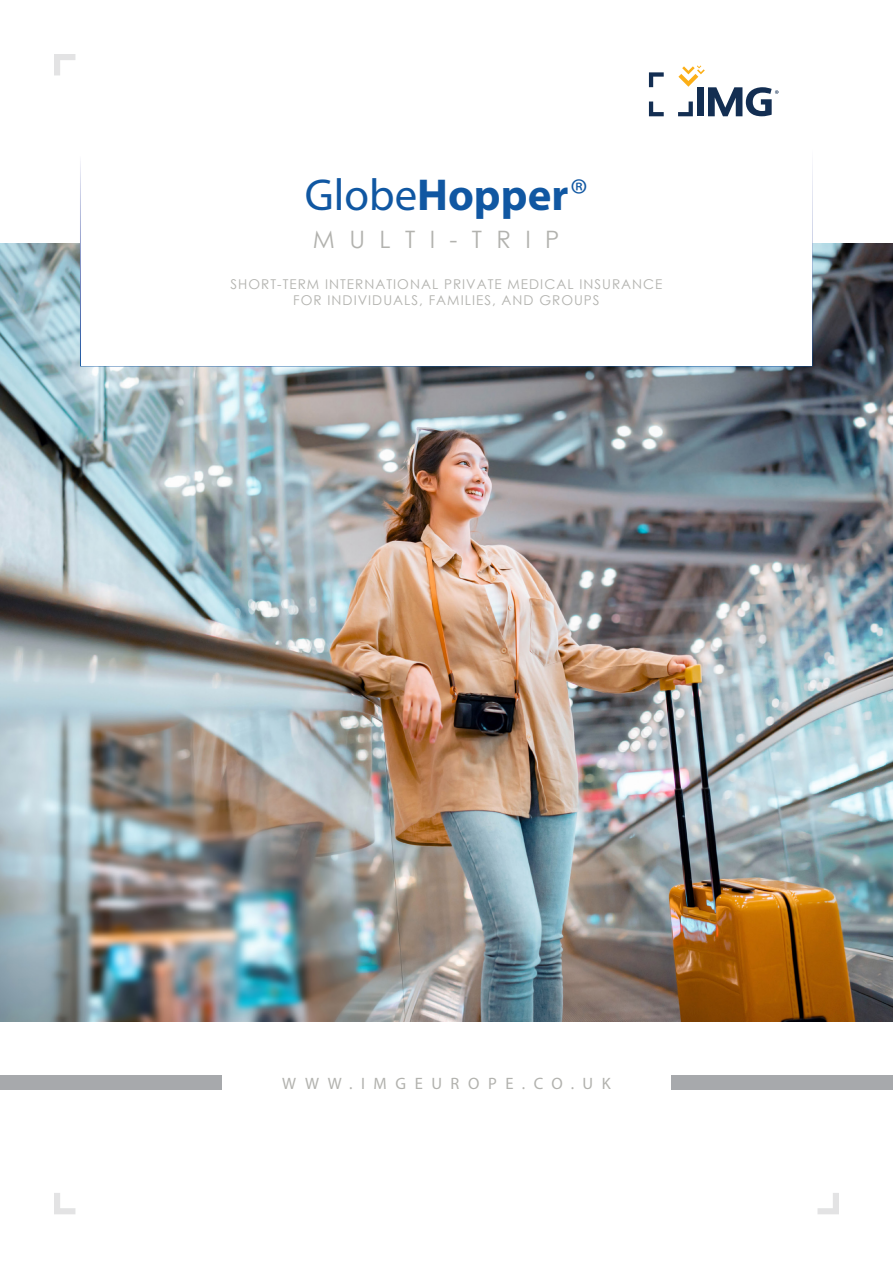
<style>
.page{position:relative;width:893px;height:1263px;background:#fff}
.page>*{position:absolute;margin:0;border:0;box-sizing:border-box;transform-origin:0 0}
.t1{font:700 44.85px "Myriad Pro";color:#1057a2}
.t2{font:24px "Century Gothic";letter-spacing:.6em;color:#b2b2ae}
.t3{font:16.5px "Myriad Pro";letter-spacing:.52em;color:#b2b2ae}
.t4{font:13.5px/16.2px "Century Gothic";letter-spacing:.075em;color:#b2b2ae;text-align:center}
.s1{font-weight:400}
.s2{font-weight:300}
</style>
<div class="page">
<img style="left:0;top:243px;width:893px;height:778px">
<img style="left:68px;top:164px;width:747px;height:208px">
<div style="left:80px;top:77px;width:732px;height:289px;background:#fff"></div>
<svg style="left:54px;top:54px;width:21px;height:21px"></svg>
<svg style="left:649px;top:72px;width:15px;height:15px"></svg>
<svg style="left:649px;top:102px;width:15px;height:14px"></svg>
<svg style="left:678px;top:65px;width:100px;height:51px"></svg>
<div style="left:0;top:1075px;width:221px;height:15px;background:#a7a9ac"></div>
<div style="left:672px;top:1075px;width:221px;height:15px;background:#a7a9ac"></div>
<svg style="left:817px;top:1193px;width:22px;height:21px"></svg>
<svg style="left:54px;top:1193px;width:21px;height:21px"></svg>
<h1 class="t1" style="left:305px;top:165px;width:285px"><span class="s1">Globe</span>Hopper<span class="s2">®</span></h1>
<h2 class="t2" style="left:313px;top:223px;width:248px">MULTI-TRIP</h2>
<p class="t4" style="left:231px;top:275px;width:433px">SHORT-TERM INTERNATIONAL PRIVATE MEDICAL INSURANCE<br>FOR INDIVIDUALS, FAMILIES, AND GROUPS</p>
<p class="t3" style="left:282px;top:1073px;width:330px">WWW.IMGEUROPE.CO.UK</p>
</div>
